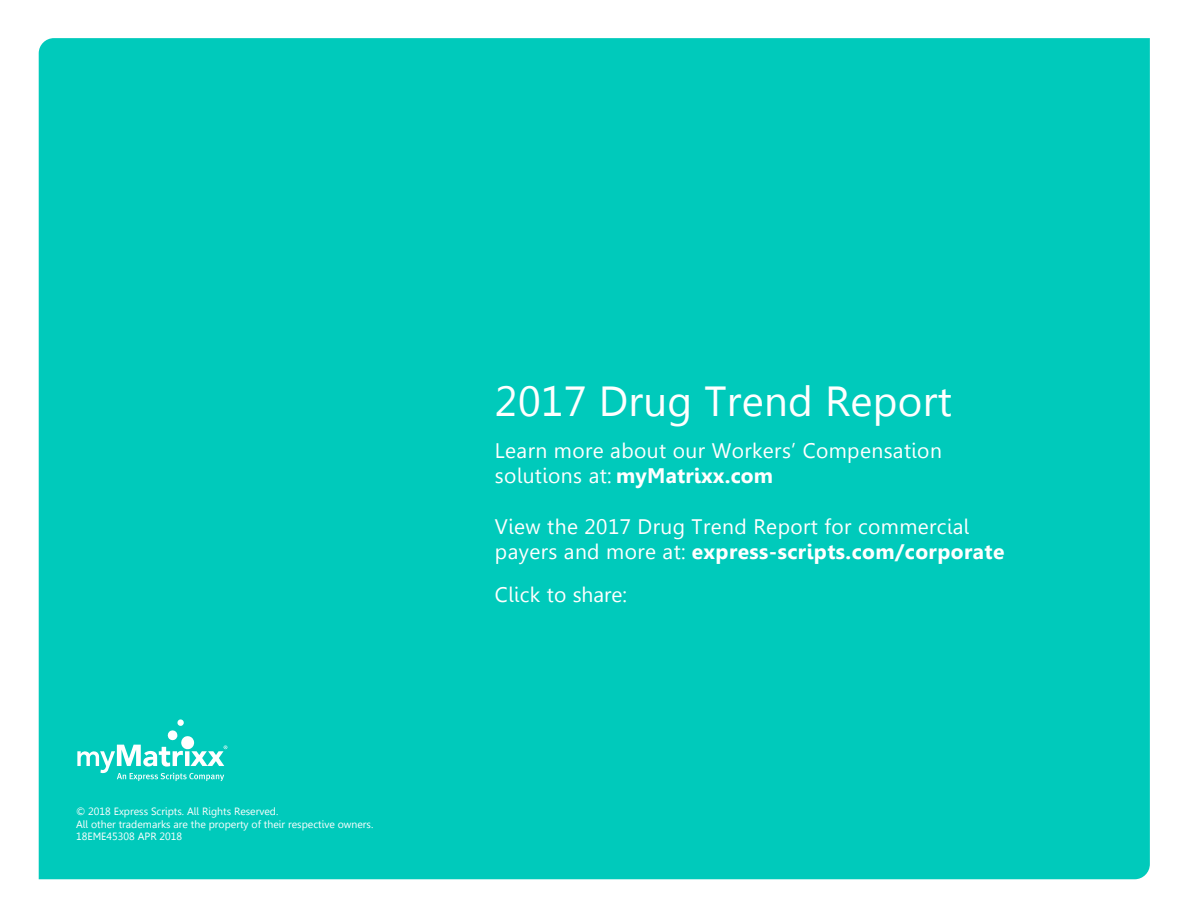
<style>
.page{position:relative;width:1188px;height:918px;background:#fff}
.page>*{position:absolute;margin:0;border:0;box-sizing:border-box;transform-origin:0 0}
.t1{font:42px "Gisha";letter-spacing:.01em;color:#fff}
.t2{font:21px/24.8px "Gisha";letter-spacing:.02em;color:#fff}
.t3{font:10.5px/12.6px "Gisha";color:#fff}
.s1{font-weight:700}
</style>
<div class="page">
<div style="left:39px;top:38px;width:1111px;height:841px;background:#00cabb"></div>
<svg style="left:77px;top:719px;width:150px;height:62px;background:#31d4c8"></svg>
<p class="t3" style="left:76px;top:805px;width:299px">© 2018 Express Scripts. All Rights Reserved.<br>All other trademarks are the property of their respective owners.<br>18EME45308 APR 2018</p>
<h1 class="t1" style="left:495px;top:377px;width:459px">2017 Drug Trend Report</h1>
<p class="t2" style="left:495px;top:438px;width:448px">Learn more about our Workers’ Compensation solutions at: <span class="s1">myMatrixx.com</span></p>
<p class="t2" style="left:495px;top:514px;width:511px;line-height:25.3px">View the 2017 Drug Trend Report for commercial payers and more at: <span class="s1">express-scripts.com/corporate</span></p>
<p class="t2" style="left:495px;top:582px;width:134px">Click to share:</p>
</div>
